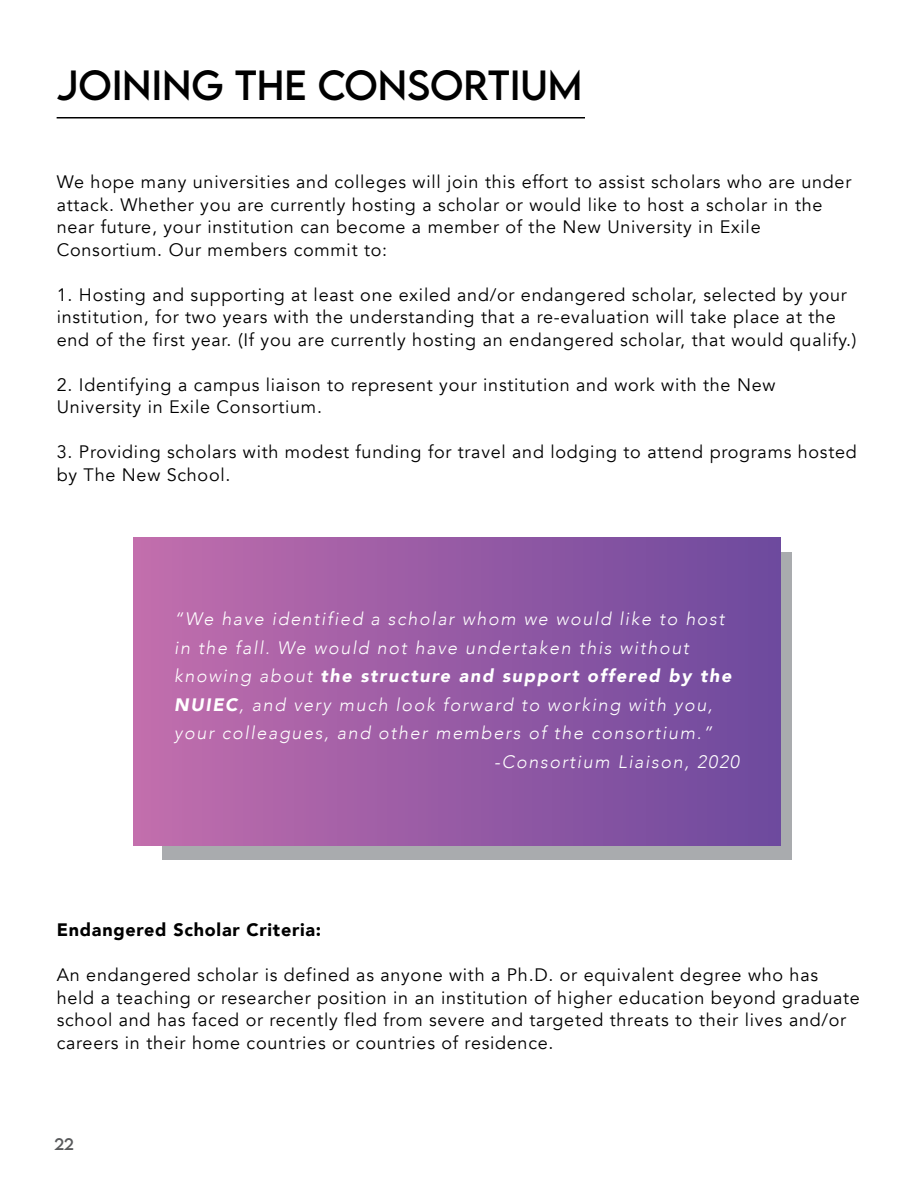
<style>
.page{position:relative;width:918px;height:1188px;background:#fff}
.page>*{position:absolute;margin:0;border:0;box-sizing:border-box;transform-origin:0 0}
.t1{font:37.5px "LEMONMILK";color:#000}
.t2{font:18px/22.5px "Avenir";letter-spacing:.04em;color:#000}
.t3{font:italic 300 18px "Avenir";letter-spacing:.09em;color:#fff}
.t4{font:italic 900 18px "Avenir";letter-spacing:.09em;color:#fff}
.t5{font:900 18px "Avenir";letter-spacing:.04em;color:#000}
.t6{font:15px "LEMONMILK";color:#58595b}
.s1{font-weight:300}
.s2{font-weight:900}
</style>
<div class="page">
<hr style="left:57px;top:117px;width:528px;height:1px;background:#000">
<div style="left:162px;top:552px;width:630px;height:308px;background:#a9abae"></div>
<div style="left:133px;top:538px;width:647px;height:308px;background:linear-gradient(to right,#c26eac,#6c499d)"></div>
<h1 class="t1" style="left:57px;top:61px;width:527px">JOINING THE CONSORTIUM</h1>
<p class="t2" style="left:57px;top:171px;width:796px">We hope many universities and colleges will join this effort to assist scholars who are under attack. Whether you are currently hosting a scholar or would like to host a scholar in the near future, your institution can become a member of the New University in Exile Consortium. Our members commit to:</p>
<p class="t2" style="left:57px;top:284px;width:801px">1. Hosting and supporting at least one exiled and/or endangered scholar, selected by your institution, for two years with the understanding that a re-evaluation will take place at the end of the first year. (If you are currently hosting an endangered scholar, that would qualify.)</p>
<p class="t2" style="left:57px;top:374px;width:720px">2. Identifying a campus liaison to represent your institution and work with the New<br>University in Exile Consortium.</p>
<p class="t2" style="left:57px;top:441px;width:801px">3. Providing scholars with modest funding for travel and lodging to attend programs hosted by The New School.</p>
<p class="t3" style="left:174px;top:608px;width:552px">“We have identified a scholar whom we would like to host</p>
<p class="t3" style="left:174px;top:637px;width:516px">in the fall. We would not have undertaken this without</p>
<p class="t4" style="left:174px;top:661px;width:559px"><span class="s1">knowing about</span> the structure and support offered by the</p>
<p class="t3" style="left:174px;top:694px;width:540px"><span class="s2">NUIEC</span>, and very much look forward to working with you,</p>
<p class="t3" style="left:174px;top:722px;width:540px">your colleagues, and other members of the consortium.”</p>
<p class="t3" style="left:494px;top:751px;width:247px">-Consortium Liaison, 2020</p>
<p class="t5" style="left:57px;top:915px;width:266px">Endangered Scholar Criteria:</p>
<p class="t2" style="left:57px;top:964px;width:805px">An endangered scholar is defined as anyone with a Ph.D. or equivalent degree who has held a teaching or researcher position in an institution of higher education beyond graduate school and has faced or recently fled from severe and targeted threats to their lives and/or careers in their home countries or countries of residence.</p>
<p class="t6" style="left:54px;top:1135px;width:21px">22</p>
</div>
